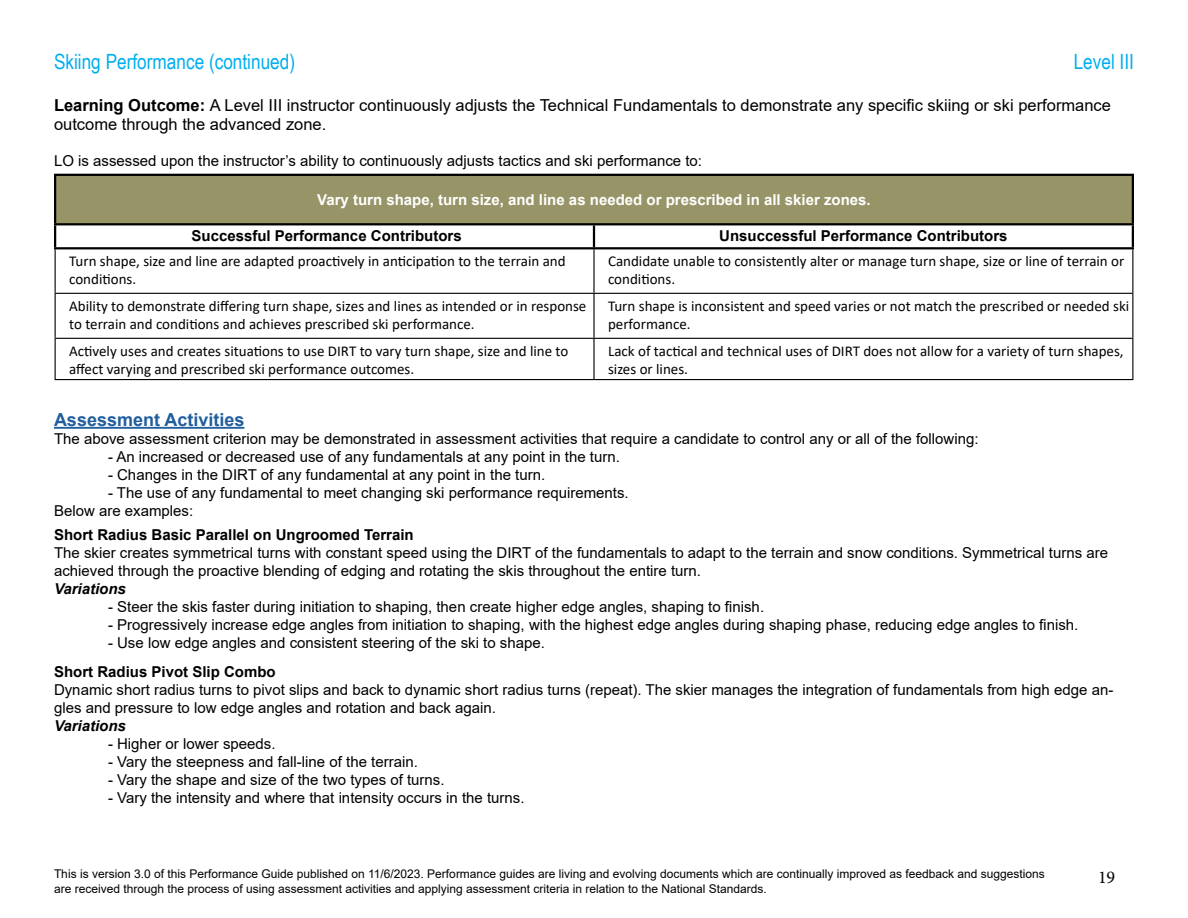
<style>
.page{position:relative;width:1188px;height:918px;background:#fff}
.page>*{position:absolute;margin:0;border:0;box-sizing:border-box;transform-origin:0 0}
.t1{font:21px "Arial Narrow";color:#00aeef}
.t2{font:700 18px "Arial";color:#215e9e}
.t3{font:18px "Minion Pro";color:#000}
.t4{font:16.5px/19.8px "Arial";color:#000}
.t5{font:15px/18px "Arial";color:#000}
.t6{font:15px/18px "Calibri";color:#000}
.t7{font:700 15px "Arial";color:#000}
.t8{font:700 15px "Arial";color:#fff}
.t9{font:italic 700 15px "Arial";color:#000}
.t10{font:12px/14.4px "Arial";color:#000}
.s1{font-weight:700}
</style>
<div class="page">
<div style="left:55px;top:175px;width:1078px;height:49px;background:#979467"></div>
<svg style="left:56px;top:225px;width:1076px;height:22px"></svg>
<hr style="left:54px;top:176px;width:2px;height:47px;background:#000">
<hr style="left:1132px;top:176px;width:2px;height:47px;background:#000">
<hr style="left:54px;top:225px;width:2px;height:22px;background:#000">
<hr style="left:54px;top:174px;width:540px;height:2px;background:#000">
<hr style="left:594px;top:174px;width:540px;height:2px;background:#000">
<hr style="left:593px;top:225px;width:2px;height:22px;background:#000">
<hr style="left:1132px;top:225px;width:2px;height:22px;background:#000">
<hr style="left:54px;top:223px;width:540px;height:2px;background:#000">
<hr style="left:594px;top:223px;width:540px;height:2px;background:#000">
<hr style="left:54px;top:247px;width:540px;height:2px;background:#000">
<hr style="left:594px;top:247px;width:540px;height:2px;background:#000">
<hr style="left:55px;top:293px;width:539px;height:1px;background:#000">
<hr style="left:594px;top:293px;width:539px;height:1px;background:#000">
<hr style="left:55px;top:338px;width:539px;height:1px;background:#000">
<hr style="left:594px;top:338px;width:539px;height:1px;background:#000">
<hr style="left:55px;top:379px;width:539px;height:1px;background:#000">
<hr style="left:594px;top:379px;width:539px;height:1px;background:#000">
<hr style="left:55px;top:249px;width:1px;height:44px;background:#000">
<hr style="left:55px;top:294px;width:1px;height:44px;background:#000">
<hr style="left:55px;top:339px;width:1px;height:40px;background:#000">
<hr style="left:593px;top:249px;width:2px;height:44px;background:#000">
<hr style="left:1132px;top:249px;width:1px;height:44px;background:#000">
<hr style="left:593px;top:294px;width:2px;height:44px;background:#000">
<hr style="left:1132px;top:294px;width:1px;height:44px;background:#000">
<hr style="left:593px;top:339px;width:2px;height:40px;background:#000">
<hr style="left:1132px;top:339px;width:1px;height:40px;background:#000">
<hr style="left:54px;top:427px;width:190px;height:2px;background:#215e9e">
<h1 class="t1" style="left:54px;top:46px;width:243px">Skiing Performance (continued)</h1>
<h1 class="t1" style="left:1074px;top:46px;width:62px">Level III</h1>
<p class="t4" style="left:54px;top:95px;width:1059px"><span class="s1">Learning Outcome:</span> A Level III instructor continuously adjusts the Technical Fundamentals to demonstrate any specific skiing or ski performance outcome through the advanced zone.</p>
<p class="t5" style="left:54px;top:152px;width:650px">LO is assessed upon the instructor’s ability to continuously adjusts tactics and ski performance to:</p>
<p class="t8" style="left:317px;top:189px;width:555px">Vary turn shape, turn size, and line as needed or prescribed in all skier zones.</p>
<p class="t7" style="left:192px;top:225px;width:272px">Successful Performance Contributors</p>
<p class="t7" style="left:719px;top:225px;width:290px">Unsuccessful Performance Contributors</p>
<p class="t6" style="left:69px;top:251px;width:498px">Turn shape, size and line are adapted proactively in anticipation to the terrain and conditions.</p>
<p class="t6" style="left:608px;top:251px;width:518px">Candidate unable to consistently alter or manage turn shape, size or line of terrain or conditions.</p>
<p class="t6" style="left:69px;top:296px;width:519px">Ability to demonstrate differing turn shape, sizes and lines as intended or in response to terrain and conditions and achieves prescribed ski performance.</p>
<p class="t6" style="left:608px;top:296px;width:523px">Turn shape is inconsistent and speed varies or not match the prescribed or needed ski performance.</p>
<p class="t6" style="left:69px;top:341px;width:501px">Actively uses and creates situations to use DIRT to vary turn shape, size and line to affect varying and prescribed ski performance outcomes.</p>
<p class="t6" style="left:608px;top:341px;width:517px">Lack of tactical and technical uses of DIRT does not allow for a variety of turn shapes, sizes or lines.</p>
<p class="t2" style="left:54px;top:407px;width:192px">Assessment Activities</p>
<p class="t5" style="left:54px;top:430px;width:926px">The above assessment criterion may be demonstrated in assessment activities that require a candidate to control any or all of the following:</p>
<p class="t5" style="left:108px;top:448px;width:513px">- An increased or decreased use of any fundamentals at any point in the turn.</p>
<p class="t5" style="left:108px;top:466px;width:439px">- Changes in the DIRT of any fundamental at any point in the turn.</p>
<p class="t5" style="left:54px;top:484px;width:576px;text-indent:54px">- The use of any fundamental to meet changing ski performance requirements.<br>Below are examples:</p>
<p class="t7" style="left:54px;top:525px;width:361px">Short Radius Basic Parallel on Ungroomed Terrain</p>
<p class="t5" style="left:54px;top:544px;width:1056px">The skier creates symmetrical turns with constant speed using the DIRT of the fundamentals to adapt to the terrain and snow conditions. Symmetrical turns are achieved through the proactive blending of edging and rotating the skis throughout the entire turn.</p>
<p class="t9" style="left:54px;top:579px;width:73px">Variations</p>
<p class="t5" style="left:108px;top:598px;width:658px">- Steer the skis faster during initiation to shaping, then create higher edge angles, shaping to finish.</p>
<p class="t5" style="left:108px;top:616px;width:972px">- Progressively increase edge angles from initiation to shaping, with the highest edge angles during shaping phase, reducing edge angles to finish.</p>
<p class="t5" style="left:108px;top:634px;width:438px">- Use low edge angles and consistent steering of the ski to shape.</p>
<p class="t7" style="left:54px;top:661px;width:223px">Short Radius Pivot Slip Combo</p>
<p class="t5" style="left:54px;top:680px;width:1061px">Dynamic short radius turns to pivot slips and back to dynamic short radius turns (repeat). The skier manages the integration of fundamentals from high edge an&shy;gles and pressure to low edge angles and rotation and back again.</p>
<p class="t9" style="left:54px;top:715px;width:73px">Variations</p>
<p class="t5" style="left:108px;top:734px;width:169px">- Higher or lower speeds.</p>
<p class="t5" style="left:108px;top:752px;width:311px">- Vary the steepness and fall-line of the terrain.</p>
<p class="t5" style="left:108px;top:770px;width:338px">- Vary the shape and size of the two types of turns.</p>
<p class="t5" style="left:108px;top:788px;width:418px">- Vary the intensity and where that intensity occurs in the turns.</p>
<p class="t10" style="left:54px;top:867px;width:992px">This is version 3.0 of this Performance Guide published on 11/6/2023. Performance guides are living and evolving documents which are continually improved as feedback and suggestions are received through the process of using assessment activities and applying assessment criteria in relation to the National Standards.</p>
<p class="t3" style="left:1098px;top:865px;width:19px">19</p>
</div>
